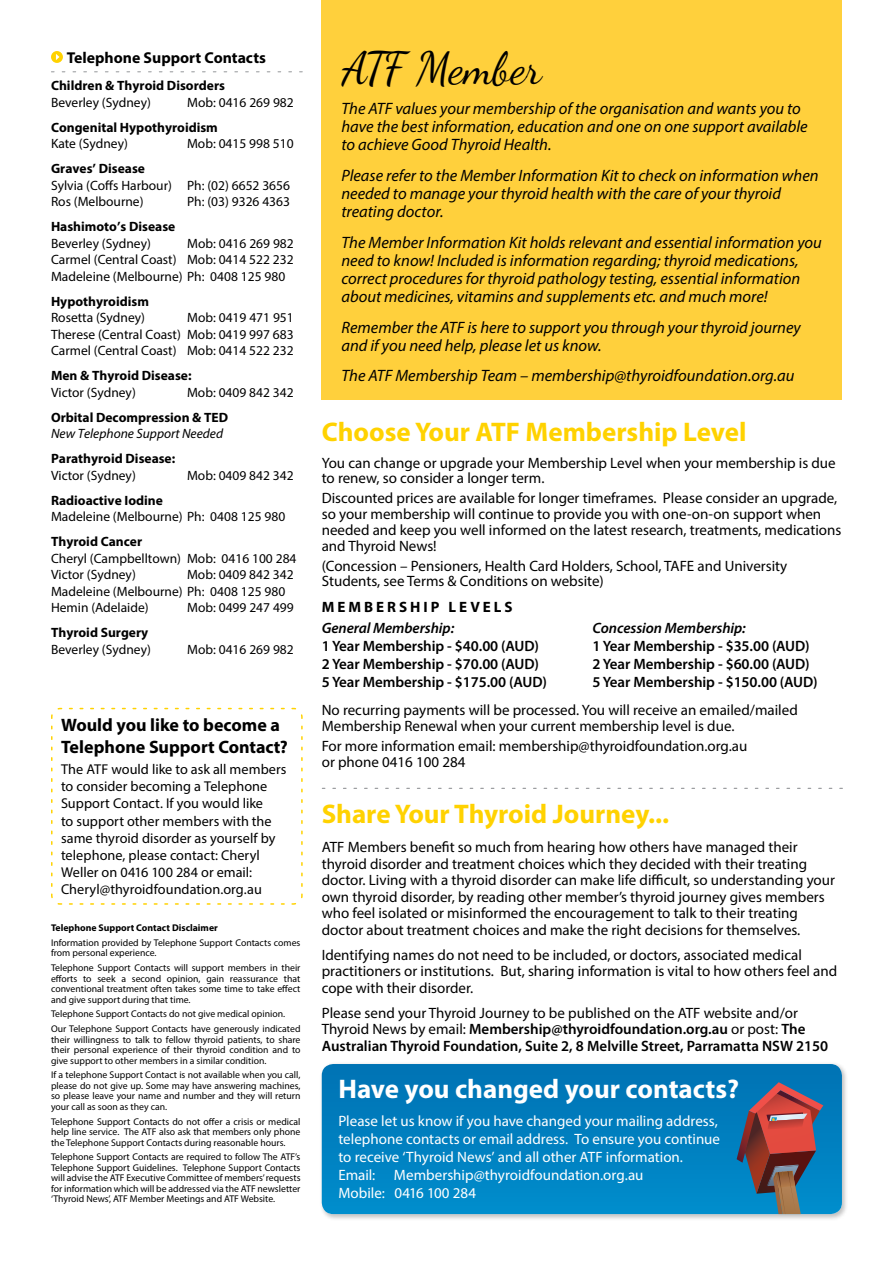
<style>
.page{position:relative;width:893px;height:1263px;background:#fff}
.page>*{position:absolute;margin:0;border:0;box-sizing:border-box;transform-origin:0 0}
.t1{font:45px "Dancing Script OT";color:#000}
.t2{font:700 27px "Myriad Pro";color:#ffd200}
.t3{font:700 27px "Myriad Pro";color:#fff}
.t4{font:700 18px/21.6px "Myriad Pro";color:#000}
.t5{font:italic 16.5px/18px "Myriad Pro";color:#000}
.t6{font:700 15.75px "Myriad Pro";color:#000}
.t7{font:15px/15.8px "Myriad Pro";color:#000}
.t8{font:600 15px/18px "Myriad Pro";letter-spacing:-.005em;color:#000}
.t9{font:15px/18px "Myriad Pro";color:#fff}
.t10{font:italic 600 15px "Myriad Pro";letter-spacing:-.005em;color:#000}
.t11{font:700 15px "Myriad Pro";letter-spacing:.2em;color:#000}
.t12{font:14.25px/17.1px "Myriad Pro";letter-spacing:.005em;color:#000}
.t13{font:13.5px/16.5px "Myriad Pro";color:#000}
.t14{font:700 13.5px "Myriad Pro";color:#000}
.t15{font:italic 13.5px "Myriad Pro";color:#000}
.t16{font:9.75px/10.5px "Myriad Pro";color:#000;text-align:justify}
.t17{font:700 9.75px "Myriad Pro";color:#000}
.s1{font-weight:400}
</style>
<div class="page">
<div style="left:322px;top:0;width:520px;height:400px;background:#ffd03c"></div>
<svg style="left:51px;top:707px;width:252px;height:198px"></svg>
<svg style="left:51px;top:71px;width:251px;height:1px"></svg>
<svg style="left:51px;top:51px;width:12px;height:12px"></svg>
<svg style="left:56px;top:54px;width:3px;height:6px"></svg>
<svg style="left:322px;top:788px;width:520px;height:1px"></svg>
<div style="left:319px;top:1061px;width:529px;height:160px;background:#000;opacity:.25"></div>
<svg style="left:322px;top:1064px;width:520px;height:150px;background:#007fbf"></svg>
<svg style="left:737px;top:1082px;width:86px;height:132px;background:#645e71"></svg>
<p class="t6" style="left:67px;top:47px;width:201px">Telephone Support Contacts</p>
<p class="t14" style="left:51px;top:77px;width:175px">Children &amp; Thyroid Disorders</p>
<p class="t13" style="left:51px;top:94px;width:101px">Beverley (Sydney)</p>
<p class="t13" style="left:187px;top:94px;width:108px">Mob: 0416 269 982</p>
<p class="t14" style="left:51px;top:118px;width:168px">Congenital Hypothyroidism</p>
<p class="t13" style="left:51px;top:135px;width:78px">Kate (Sydney)</p>
<p class="t13" style="left:187px;top:135px;width:108px">Mob: 0415 998 510</p>
<p class="t14" style="left:51px;top:160px;width:96px">Graves’ Disease</p>
<p class="t13" style="left:51px;top:177px;width:241px">Sylvia (Coffs Harbour) Ph: (02) 6652 3656<br>Ros (Melbourne)</p>
<p class="t13" style="left:187px;top:193px;width:104px">Ph: (03) 9326 4363</p>
<p class="t14" style="left:51px;top:218px;width:126px">Hashimoto’s Disease</p>
<p class="t13" style="left:51px;top:235px;width:101px">Beverley (Sydney)</p>
<p class="t13" style="left:51px;top:235px;width:244px;text-align:justify;text-indent:136px">Mob: 0416 269 982<br>Carmel (Central Coast) Mob: 0414 522 232<br>Madeleine (Melbourne) Ph: 0408 125 980</p>
<p class="t14" style="left:51px;top:292px;width:99px">Hypothyroidism</p>
<p class="t13" style="left:51px;top:309px;width:96px">Rosetta (Sydney)</p>
<p class="t13" style="left:51px;top:309px;width:244px;text-align:justify;text-indent:136px">Mob: 0419 471 951<br>Therese (Central Coast) Mob: 0419 997 683<br>Carmel (Central Coast) Mob: 0414 522 232</p>
<p class="t14" style="left:51px;top:367px;width:142px">Men &amp; Thyroid Disease:</p>
<p class="t13" style="left:51px;top:384px;width:86px">Victor (Sydney)</p>
<p class="t13" style="left:187px;top:384px;width:108px">Mob: 0409 842 342</p>
<p class="t14" style="left:51px;top:408px;width:179px">Orbital Decompression &amp; TED</p>
<p class="t15" style="left:51px;top:425px;width:174px">New Telephone Support Needed</p>
<p class="t14" style="left:51px;top:450px;width:126px">Parathyroid Disease:</p>
<p class="t13" style="left:51px;top:467px;width:86px">Victor (Sydney)</p>
<p class="t13" style="left:187px;top:467px;width:108px">Mob: 0409 842 342</p>
<p class="t14" style="left:51px;top:491px;width:113px">Radioactive Iodine</p>
<p class="t13" style="left:51px;top:508px;width:236px">Madeleine (Melbourne) Ph: 0408 125 980</p>
<p class="t14" style="left:51px;top:533px;width:93px">Thyroid Cancer</p>
<p class="t13" style="left:51px;top:550px;width:247px">Cheryl (Campbelltown) Mob: 0416 100 284<br>Victor (Sydney)</p>
<p class="t13" style="left:51px;top:566px;width:244px;text-indent:136px">Mob: 0409 842 342<br>Madeleine (Melbourne) Ph: 0408 125 980<br>Hemin (Adelaide)</p>
<p class="t13" style="left:187px;top:599px;width:108px">Mob: 0499 247 499</p>
<p class="t14" style="left:51px;top:624px;width:99px">Thyroid Surgery</p>
<p class="t13" style="left:51px;top:640px;width:101px">Beverley (Sydney)</p>
<p class="t13" style="left:187px;top:640px;width:108px">Mob: 0416 269 982</p>
<p class="t4" style="left:61px;top:714px;width:228px">Would you like to become a<br>Telephone Support Contact?</p>
<p class="t12" style="left:61px;top:761px;width:227px">The ATF would like to ask all members to consider becoming a Telephone Support Contact. If you would like<br>to support other members with the same thyroid disorder as yourself by telephone, please contact: Cheryl Weller on 0416 100 284 or email:<br>Cheryl@thyroidfoundation.org.au</p>
<p class="t17" style="left:51px;top:921px;width:168px">Telephone Support Contact Disclaimer</p>
<p class="t16" style="left:51px;top:937px;width:251px">Information provided by Telephone Support Contacts comes from personal experience.</p>
<p class="t16" style="left:51px;top:962px;width:251px">Telephone Support Contacts will support members in their efforts to seek a second opinion, gain reassurance that conventional treatment often takes some time to take effect and give support during that time.</p>
<p class="t16" style="left:51px;top:1007px;width:251px;line-height:14.7px">Telephone Support Contacts do not give medical opinion.<br>Our Telephone Support Contacts have generously indicated</p>
<p class="t16" style="left:51px;top:1034px;width:251px">their willingness to talk to fellow thyroid patients, to share their personal experience of their thyroid condition and to give support to other members in a similar condition.</p>
<p class="t16" style="left:51px;top:1070px;width:251px">If a telephone Support Contact is not available when you call, please do not give up. Some may have answering machines, so please leave your name and number and they will return your call as soon as they can.</p>
<p class="t16" style="left:51px;top:1116px;width:251px">Telephone Support Contacts do not offer a crisis or medical help line service. The ATF also ask that members only phone the Telephone Support Contacts during reasonable hours.</p>
<p class="t16" style="left:51px;top:1152px;width:251px">Telephone Support Contacts are required to follow The ATF’s Telephone Support Guidelines. Telephone Support Contacts will advise the ATF Executive Committee of members’ requests for information which will be addressed via the ATF newsletter ‘Thyroid News’, ATF Member Meetings and ATF Website.</p>
<h1 class="t1" style="left:341px;top:42px;width:202px">ATF Member</h1>
<p class="t5" style="left:341px;top:99px;width:468px">The ATF values your membership of the organisation and wants you to have the best information, education and one on one support available to achieve Good Thyroid Health.</p>
<p class="t5" style="left:341px;top:166px;width:479px">Please refer to the Member Information Kit to check on information when needed to manage your thyroid health with the care of your thyroid treating doctor.</p>
<p class="t5" style="left:341px;top:233px;width:482px">The Member Information Kit holds relevant and essential information you need to know! Included is information regarding; thyroid medications, correct procedures for thyroid pathology testing, essential information about medicines, vitamins and supplements etc. and much more!</p>
<p class="t5" style="left:341px;top:318px;width:461px">Remember the ATF is here to support you through your thyroid journey and if you need help, please let us know.</p>
<p class="t5" style="left:341px;top:366px;width:455px">The ATF Membership Team – membership@thyroidfoundation.org.au</p>
<h2 class="t2" style="left:322px;top:414px;width:426px">Choose Your ATF Membership Level</h2>
<p class="t7" style="left:322px;top:454px;width:515px">You can change or upgrade your Membership Level when your membership is due to renew, so consider a longer term.</p>
<p class="t7" style="left:322px;top:490px;width:521px">Discounted prices are available for longer timeframes. Please consider an upgrade, so your membership will continue to provide you with one-on-on support when needed and keep you well informed on the latest research, treatments, medications and Thyroid News!</p>
<p class="t7" style="left:322px;top:557px;width:467px">(Concession – Pensioners, Health Card Holders, School, TAFE and University<br>Students, see Terms &amp; Conditions on website)</p>
<p class="t11" style="left:322px;top:598px;width:192px">MEMBERSHIP LEVELS</p>
<p class="t10" style="left:322px;top:619px;width:134px">General Membership:</p>
<p class="t8" style="left:322px;top:637px;width:227px">1 Year Membership - $40.00 (AUD)<br>2 Year Membership - $70.00 (AUD)<br>5 Year Membership - $175.00 (AUD)</p>
<p class="t10" style="left:592px;top:619px;width:155px">Concession Membership:</p>
<p class="t8" style="left:592px;top:637px;width:227px">1 Year Membership - $35.00 (AUD)<br>2 Year Membership - $60.00 (AUD)<br>5 Year Membership - $150.00 (AUD)</p>
<p class="t7" style="left:322px;top:702px;width:478px">No recurring payments will be processed. You will receive an emailed/mailed<br>Membership Renewal when your current membership level is due.</p>
<p class="t7" style="left:322px;top:738px;width:427px">For more information email: membership@thyroidfoundation.org.au or phone 0416 100 284</p>
<h2 class="t2" style="left:322px;top:796px;width:349px">Share Your Thyroid Journey...</h2>
<p class="t7" style="left:322px;top:839px;width:515px;line-height:16.5px">ATF Members benefit so much from hearing how others have managed their thyroid disorder and treatment choices which they decided with their treating doctor. Living with a thyroid disorder can make life difficult, so understanding your own thyroid disorder, by reading other member’s thyroid journey gives members who feel isolated or misinformed the encouragement to talk to their treating doctor about treatment choices and make the right decisions for themselves.</p>
<p class="t7" style="left:322px;top:946px;width:517px;line-height:16.5px">Identifying names do not need to be included, or doctors, associated medical practitioners or institutions. But, sharing information is vital to how others feel and cope with their disorder.</p>
<p class="t8" style="left:322px;top:1004px;width:508px;line-height:16.5px"><span class="s1">Please send your Thyroid Journey to be published on the ATF website and/or<br>Thyroid News by email:</span> Membership@thyroidfoundation.org.au <span class="s1">or post:</span> The<br>Australian Thyroid Foundation, Suite 2, 8 Melville Street, Parramatta NSW 2150</p>
<h2 class="t3" style="left:338px;top:1072px;width:402px">Have you changed your contacts?</h2>
<p class="t9" style="left:338px;top:1111px;width:383px">Please let us know if you have changed your mailing address, telephone contacts or email address. To ensure you continue to receive ‘Thyroid News’ and all other ATF information.<br>Email: Membership@thyroidfoundation.org.au<br>Mobile: 0416 100 284</p>
</div>
